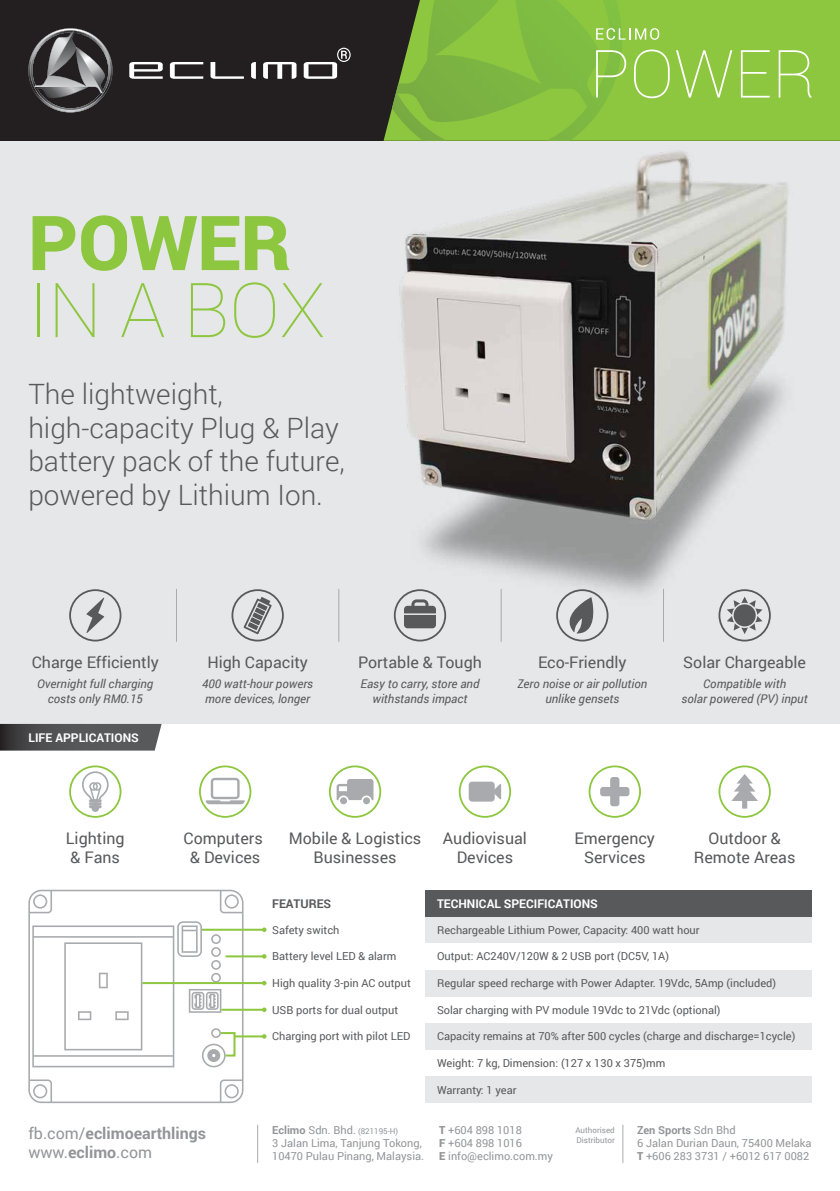
<style>
.page{position:relative;width:840px;height:1191px;background:#fff}
.page>*{position:absolute;margin:0;border:0;box-sizing:border-box;transform-origin:0 0}
.t1{font:100 75.8px "Roboto";color:#8dc63f}
.t2{font:900 75.8px "Roboto";color:#8dc63f}
.t3{font:300 28px/33.6px "Roboto";color:#58595b}
.t4{font:16px/19.2px "Roboto";color:#58595b;text-align:center}
.t5{font:700 16px/19.2px "Roboto";color:#939598}
.t6{font:italic 12px/14.4px "Roboto";color:#58595b;text-align:center}
.t7{font:700 12px "Roboto";color:#fff}
.t8{font:700 12px "Roboto";color:#58595b}
.t9{font:11px "Roboto";color:#58595b}
.t10{font:11px/13.2px "Roboto";color:#939598}
.t11{font:8px/9.6px "Roboto";color:#939598}
.s1{font-weight:700;font-size:11px}
.s2{font-size:11px}
.s3{font-weight:400}
.s4{font-weight:900}
.s5{font-weight:700}
</style>
<div class="page">
<div style="left:0;top:141px;width:839px;height:583px;background:#e6e7e8"></div>
<div style="left:0;top:0;width:839px;height:141px;background:#231f20"></div>
<div style="left:383px;top:0;width:456px;height:141px;background:#8dc63f"></div>
<svg style="left:129px;top:62px;width:34px;height:17px"></svg>
<svg style="left:263px;top:62px;width:33px;height:17px"></svg>
<svg style="left:170px;top:62px;width:33px;height:17px"></svg>
<svg style="left:251px;top:62px;width:5px;height:17px"></svg>
<svg style="left:210px;top:62px;width:34px;height:17px"></svg>
<svg style="left:303px;top:48px;width:47px;height:31px"></svg>
<svg style="left:28px;top:28px;width:84px;height:84px"></svg>
<svg style="left:0;top:724px;width:161px;height:26px"></svg>
<svg style="left:675px;top:50px;width:57px;height:48px"></svg>
<svg style="left:740px;top:50px;width:29px;height:48px"></svg>
<svg style="left:778px;top:50px;width:33px;height:48px"></svg>
<svg style="left:392px;top:0;width:277px;height:141px"></svg>
<img style="left:399px;top:150px;width:389px;height:459px">
<div style="left:425px;top:916px;width:386px;height:27px;background:#e6e7e8"></div>
<div style="left:425px;top:969px;width:386px;height:27px;background:#e6e7e8"></div>
<div style="left:425px;top:1023px;width:386px;height:26px;background:#e6e7e8"></div>
<div style="left:425px;top:1076px;width:386px;height:27px;background:#e6e7e8"></div>
<div style="left:425px;top:889px;width:386px;height:27px;background:#58595b"></div>
<svg style="left:28px;top:889px;width:215px;height:214px"></svg>
<svg style="left:224px;top:1084px;width:15px;height:14px"></svg>
<hr style="left:202px;top:928px;width:62px;height:2px;background:#8dc63f">
<svg style="left:262px;top:927px;width:4px;height:5px"></svg>
<hr style="left:225px;top:955px;width:39px;height:2px;background:#8dc63f">
<svg style="left:262px;top:954px;width:4px;height:4px"></svg>
<hr style="left:142px;top:982px;width:122px;height:2px;background:#8dc63f">
<svg style="left:262px;top:980px;width:4px;height:5px"></svg>
<hr style="left:221px;top:1008px;width:43px;height:2px;background:#8dc63f">
<svg style="left:262px;top:1007px;width:4px;height:5px"></svg>
<hr style="left:234px;top:1035px;width:30px;height:2px;background:#8dc63f">
<svg style="left:262px;top:1034px;width:4px;height:4px"></svg>
<svg style="left:32px;top:921px;width:204px;height:146px"></svg>
<svg style="left:69px;top:765px;width:52px;height:52px"></svg>
<svg style="left:69px;top:589px;width:52px;height:52px"></svg>
<svg style="left:556px;top:589px;width:52px;height:52px"></svg>
<svg style="left:231px;top:589px;width:52px;height:52px"></svg>
<svg style="left:718px;top:589px;width:52px;height:52px"></svg>
<svg style="left:393px;top:589px;width:53px;height:52px"></svg>
<svg style="left:199px;top:765px;width:52px;height:52px"></svg>
<svg style="left:329px;top:765px;width:52px;height:52px"></svg>
<svg style="left:458px;top:765px;width:53px;height:52px"></svg>
<svg style="left:588px;top:765px;width:52px;height:52px"></svg>
<svg style="left:718px;top:765px;width:52px;height:52px"></svg>
<hr style="left:176px;top:589px;width:1px;height:52px;background:#a8aaad">
<hr style="left:338px;top:589px;width:1px;height:52px;background:#a8aaad">
<hr style="left:500px;top:589px;width:1px;height:52px;background:#a8aaad">
<hr style="left:662px;top:589px;width:1px;height:52px;background:#a8aaad">
<hr style="left:257px;top:1125px;width:1px;height:37px;background:#a8aaad">
<hr style="left:622px;top:1125px;width:1px;height:37px;background:#a8aaad">
<h1 class="t2" style="left:28px;top:189px;width:264px">POWER</h1>
<h1 class="t1" style="left:28px;top:258px;width:298px">IN A BOX</h1>
<h2 class="t3" style="left:28px;top:376px;width:318px">The lightweight, high-capacity Plug &amp; Play battery pack of the future, powered by Lithium Ion.</h2>
<h3 class="t4" style="left:32px;top:652px;width:128px">Charge Efficiently</h3>
<p class="t6" style="left:37px;top:676px;width:117px">Overnight full charging costs only RM0.15</p>
<p class="t7" style="left:29px;top:729px;width:112px">LIFE APPLICATIONS</p>
<h3 class="t4" style="left:207px;top:652px;width:102px">High Capacity</h3>
<p class="t6" style="left:202px;top:676px;width:113px;text-align:left">400 watt-hour powers more devices, longer</p>
<h3 class="t4" style="left:358px;top:652px;width:125px">Portable &amp; Tough</h3>
<p class="t6" style="left:360px;top:676px;width:120px">Easy to carry, store and withstands impact</p>
<h3 class="t4" style="left:537px;top:652px;width:90px">Eco-Friendly</h3>
<p class="t6" style="left:517px;top:676px;width:131px">Zero noise or air pollution unlike gensets</p>
<h3 class="t4" style="left:683px;top:652px;width:124px">Solar Chargeable</h3>
<p class="t6" style="left:681px;top:676px;width:127px">Compatible with<br>solar powered (PV) input</p>
<h3 class="t4" style="left:66px;top:828px;width:60px;text-align:left">Lighting &amp; Fans</h3>
<h3 class="t4" style="left:183px;top:828px;width:81px">Computers &amp; Devices</h3>
<h3 class="t4" style="left:288px;top:828px;width:134px">Mobile &amp; Logistics<br>Businesses</h3>
<h3 class="t4" style="left:442px;top:828px;width:85px">Audiovisual<br>Devices</h3>
<h3 class="t4" style="left:574px;top:828px;width:82px">Emergency<br>Services</h3>
<h3 class="t4" style="left:693px;top:828px;width:103px">Outdoor &amp;<br>Remote Areas</h3>
<p class="t8" style="left:272px;top:895px;width:61px">FEATURES</p>
<p class="t9" style="left:272px;top:922px;width:69px">Safety switch</p>
<p class="t9" style="left:272px;top:948px;width:126px">Battery level LED &amp; alarm</p>
<p class="t9" style="left:272px;top:975px;width:140px">High quality 3-pin AC output</p>
<p class="t9" style="left:272px;top:1002px;width:127px">USB ports for dual output</p>
<p class="t9" style="left:272px;top:1028px;width:140px">Charging port with pilot LED</p>
<p class="t7" style="left:437px;top:895px;width:162px">TECHNICAL SPECIFICATIONS</p>
<p class="t9" style="left:437px;top:922px;width:264px">Rechargeable Lithium Power, Capacity: 400 watt hour</p>
<p class="t9" style="left:437px;top:948px;width:233px">Output: AC240V/120W &amp; 2 USB port (DC5V, 1A)</p>
<p class="t9" style="left:437px;top:975px;width:340px">Regular speed recharge with Power Adapter. 19Vdc, 5Amp (included)</p>
<p class="t9" style="left:437px;top:1002px;width:285px">Solar charging with PV module 19Vdc to 21Vdc (optional)</p>
<p class="t9" style="left:437px;top:1028px;width:359px">Capacity remains at 70% after 500 cycles (charge and discharge=1cycle)</p>
<p class="t9" style="left:437px;top:1055px;width:230px">Weight: 7 kg, Dimension: (127 x 130 x 375)mm</p>
<p class="t9" style="left:437px;top:1082px;width:81px">Warranty: 1 year</p>
<p class="t11" style="left:272px;top:1126px;width:128px"><span class="s1">Eclimo</span> <span class="s2">Sdn. Bhd.</span> (821195-H)</p>
<p class="t10" style="left:272px;top:1136px;width:153px">3 Jalan Lima, Tanjung Tokong,<br>10470 Pulau Pinang, Malaysia.</p>
<h3 class="t5" style="left:28px;top:1123px;width:179px"><span class="s3">fb.com/</span>eclimoearthlings <span class="s3">www.</span>eclimo<span class="s3">.com</span></h3>
<p class="t10" style="left:439px;top:1123px;width:115px"><span class="s4">T</span> +604 898 1018<br><span class="s4">F</span> +604 898 1016<br><span class="s4">E</span> info@eclimo.com.my</p>
<p class="t11" style="left:575px;top:1125px;width:41px">Authorised<br>Distributor</p>
<p class="t10" style="left:636px;top:1123px;width:176px"><span class="s5">Zen Sports</span> Sdn Bhd<br>6 Jalan Durian Daun, 75400 Melaka<br><span class="s4">T</span> +606 283 3731 / +6012 617 0082</p>
</div>
